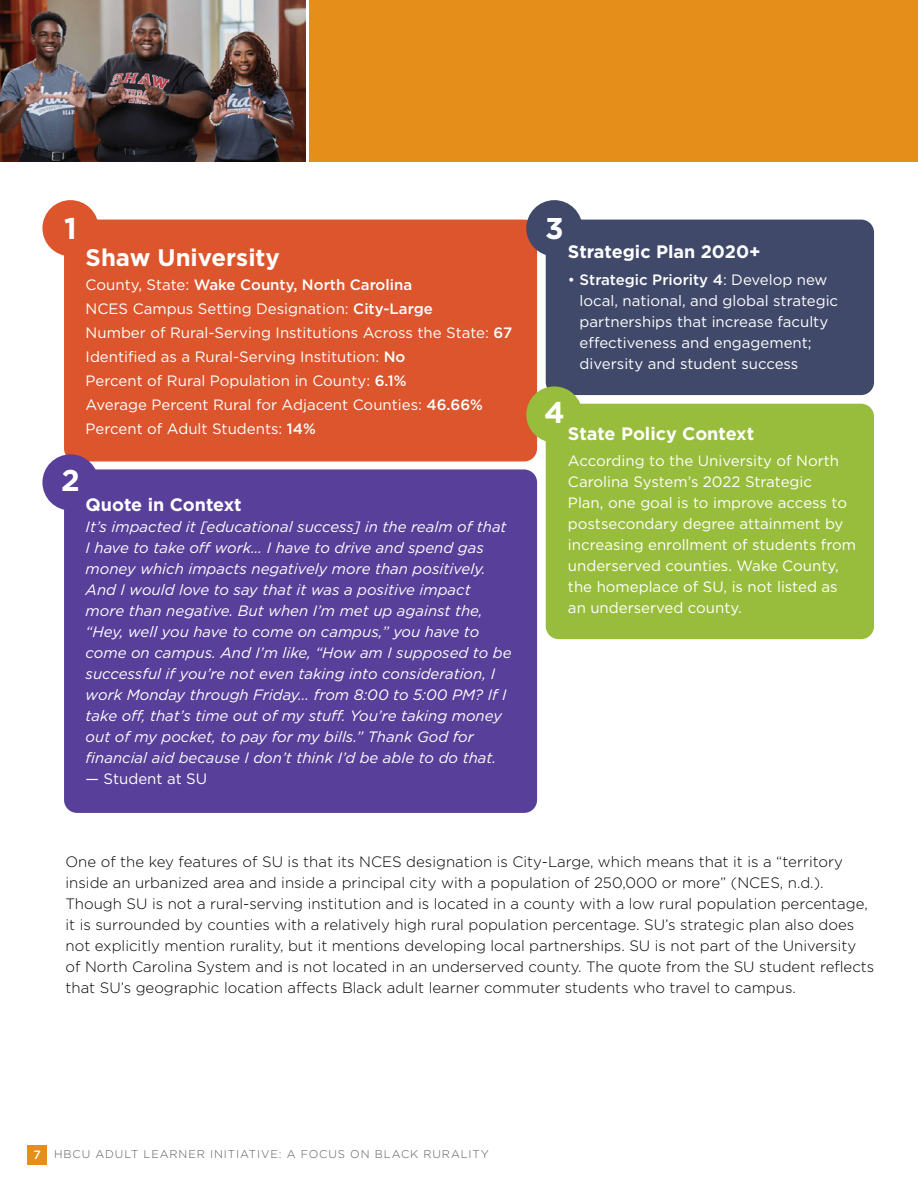
<style>
.page{position:relative;width:918px;height:1188px;background:#fff}
.page>*{position:absolute;margin:0;border:0;box-sizing:border-box;transform-origin:0 0}
.t1{font:700 30px "Gotham";color:#fff}
.t2{font:700 24px "Gotham";color:#fff}
.t3{font:700 18px "Gotham";color:#fff}
.t4{font:15px/21px "Gotham";color:#fff}
.t5{font:300 15px/21px "Gotham";color:#000}
.t6{font:italic 15px/21px "Gotham";color:#fff}
.t7{font:300 11.25px "Gotham";letter-spacing:.08em;color:#58595b}
.s1{font-weight:500}
.s2{font-weight:500;font-size:12px;color:#fff}
</style>
<div class="page">
<div style="left:309px;top:0;width:609px;height:162px;background:#e58e1a"></div>
<img style="left:0;top:0;width:305px;height:162px">
<div style="left:27px;top:1145px;width:20px;height:20px;background:#e58e1a"></div>
<div style="left:64px;top:220px;width:473px;height:241px;background:#dc552c;border-radius:13px"></div>
<div style="left:42px;top:200px;width:57px;height:56px;background:#dc552c;border-radius:50%"></div>
<div style="left:64px;top:469px;width:473px;height:344px;background:#583f99;border-radius:13px"></div>
<div style="left:42px;top:454px;width:57px;height:57px;background:#583f99;border-radius:50%"></div>
<div style="left:546px;top:220px;width:328px;height:175px;background:#404969;border-radius:13px"></div>
<div style="left:526px;top:200px;width:56px;height:56px;background:#404969;border-radius:50%"></div>
<div style="left:546px;top:404px;width:328px;height:235px;background:#98bd3c;border-radius:13px"></div>
<div style="left:526px;top:386px;width:56px;height:57px;background:#98bd3c;border-radius:50%"></div>
<h1 class="t1" style="left:64px;top:211px;width:14px">1</h1>
<h2 class="t2" style="left:86px;top:244px;width:196px">Shaw University</h2>
<p class="t4" style="left:86px;top:273px;width:428px;line-height:24px">County, State: <span class="s1">Wake County, North Carolina<br></span>NCES Campus Setting Designation: <span class="s1">City-Large<br></span>Number of Rural-Serving Institutions Across the State: <span class="s1">67<br></span>Identified as a Rural-Serving Institution: <span class="s1">No<br></span>Percent of Rural Population in County: <span class="s1">6.1%<br></span>Average Percent Rural for Adjacent Counties: <span class="s1">46.66% </span>Percent of Adult Students: <span class="s1">14%</span></p>
<h1 class="t1" style="left:61px;top:463px;width:20px">2</h1>
<p class="t3" style="left:86px;top:494px;width:158px">Quote in Context</p>
<p class="t6" style="left:86px;top:516px;width:427px">It’s impacted it [educational success] in the realm of that I have to take off work… I have to drive and spend gas money which impacts negatively more than positively.<br>And I would love to say that it was a positive impact more than negative. But when I’m met up against the, “Hey, well you have to come on campus,” you have to come on campus. And I’m like, “How am I supposed to be successful if you’re not even taking into consideration, I work Monday through Friday… from 8:00 to 5:00 PM? If I take off, that’s time out of my stuff. You’re taking money out of my pocket, to pay for my bills.” Thank God for financial aid because I don’t think I’d be able to do that.</p>
<p class="t4" style="left:86px;top:768px;width:123px">— Student at SU</p>
<h1 class="t1" style="left:545px;top:211px;width:20px">3</h1>
<p class="t3" style="left:568px;top:242px;width:194px">Strategic Plan 2020+</p>
<p class="t4" style="left:580px;top:269px;width:260px;text-indent:-12px">• <span class="s1">Strategic Priority 4</span>: Develop new local, national, and global strategic partnerships that increase faculty effectiveness and engagement; diversity and student success</p>
<h1 class="t1" style="left:544px;top:395px;width:22px">4</h1>
<p class="t3" style="left:568px;top:423px;width:188px">State Policy Context</p>
<p class="t4" style="left:568px;top:450px;width:290px">According to the University of North Carolina System’s 2022 Strategic<br>Plan, one goal is to improve access to postsecondary degree attainment by increasing enrollment of students from underserved counties. Wake County, the homeplace of SU, is not listed as an underserved county.</p>
<p class="t5" style="left:66px;top:851px;width:810px">One of the key features of SU is that its NCES designation is City-Large, which means that it is a “territory inside an urbanized area and inside a principal city with a population of 250,000 or more” (NCES, n.d.).<br>Though SU is not a rural-serving institution and is located in a county with a low rural population percentage, it is surrounded by counties with a relatively high rural population percentage. SU’s strategic plan also does not explicitly mention rurality, but it mentions developing local partnerships. SU is not part of the University of North Carolina System and is not located in an underserved county. The quote from the SU student reflects that SU’s geographic location affects Black adult learner commuter students who travel to campus.</p>
<p class="t7" style="left:33px;top:1148px;width:457px"><span class="s2">7</span> HBCU ADULT LEARNER INITIATIVE: A FOCUS ON BLACK RURALITY</p>
</div>
